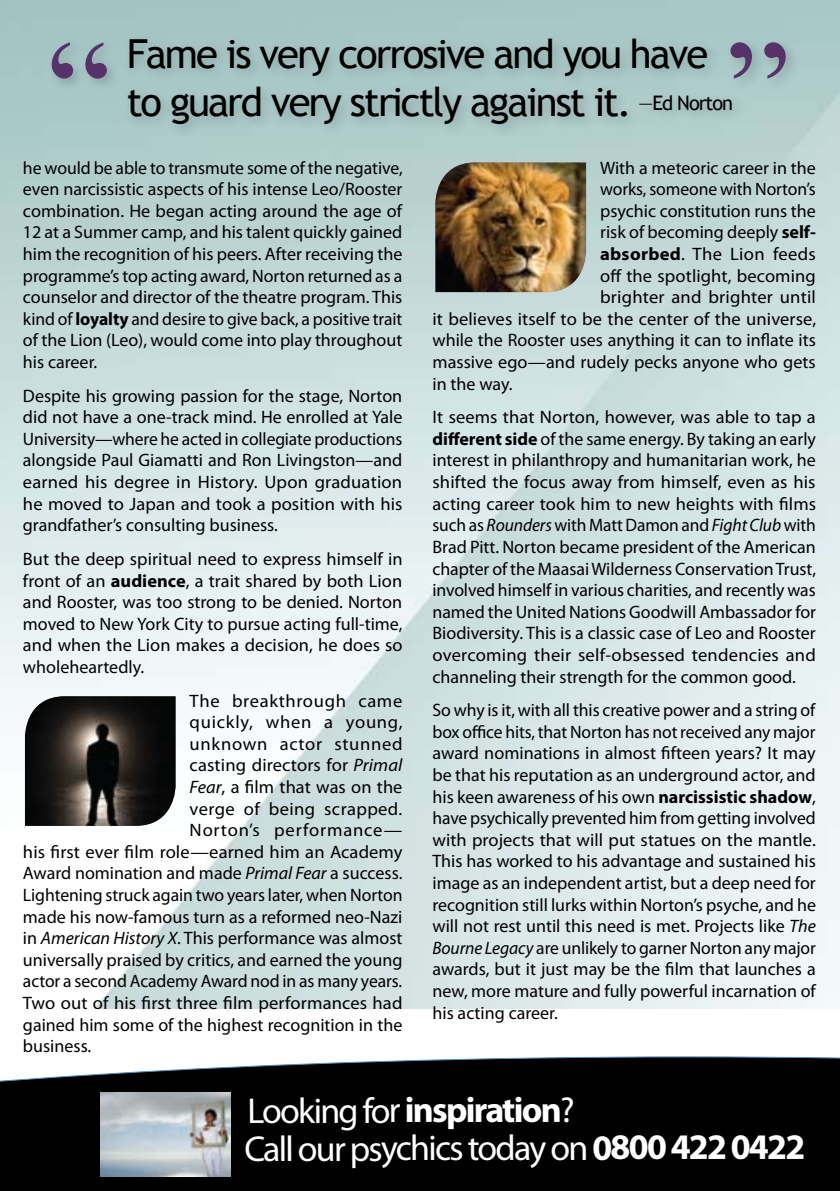
<style>
.page{position:relative;width:840px;height:1191px;background:#fff}
.page>*{position:absolute;margin:0;border:0;box-sizing:border-box;transform-origin:0 0}
.t1{font:144px "Times New Roman";color:#563269}
.t2{font:40px "Trebuchet MS";letter-spacing:-.05em;color:#000}
.t3{font:36px/37.6px "Myriad Pro";letter-spacing:-.055em;color:#fff}
.t4{font:18px/21.6px "Myriad Pro";color:#000;text-align:justify}
.t5{font:18px "Myriad Pro";letter-spacing:.035em;color:#000}
.t6{font:18px "Myriad Pro";letter-spacing:.02em;color:#000}
.t7{font:18px "Myriad Pro";letter-spacing:.045em;color:#000}
.s1{font-size:20px}
.s2{font-weight:700}
.s3{font-style:italic}
</style>
<div class="page">
<img style="left:0;top:0;width:839px;height:1008px">
<svg style="left:0;top:1056px;width:839px;height:135px;background:#101011"></svg>
<img style="left:101px;top:1092px;width:129px;height:84px">
<img style="left:25px;top:696px;width:150px;height:130px">
<img style="left:435px;top:162px;width:150px;height:130px">
<div style="left:122px;top:31px;width:599px;height:107px;background:#a6c4c3"></div>
<div style="left:632px;top:88px;width:112px;height:36px;background:#adcac8"></div>
<div style="left:45px;top:36px;width:76px;height:56px;background:#000;opacity:.19"></div>
<div style="left:723px;top:36px;width:76px;height:56px;background:#000;opacity:.19"></div>
<h1 class="t1" style="left:47px;top:8px;width:65px">“</h1>
<h2 class="t2" style="left:127px;top:30px;width:582px">Fame is very corrosive and you have</h2>
<h1 class="t1" style="left:725px;top:8px;width:65px">”</h1>
<h2 class="t2" style="left:127px;top:78px;width:607px">to guard very strictly against it. <span class="s1">—Ed Norton</span></h2>
<p class="t4" style="left:23px;top:156px;width:381px">he would be able to transmute some of the negative, even narcissistic aspects of his intense Leo/Rooster combination. He began acting around the age of 12 at a Summer camp, and his talent quickly gained him the recognition of his peers. After receiving the programme’s top acting award, Norton returned as a counselor and director of the theatre program. This kind of <span class="s2">loyalty</span> and desire to give back, a positive trait of the Lion (Leo), would come into play throughout his career.</p>
<p class="t4" style="left:23px;top:384px;width:381px">Despite his growing passion for the stage, Norton did not have a one-track mind. He enrolled at Yale University—where he acted in collegiate productions alongside Paul Giamatti and Ron Livingston—and earned his degree in History. Upon graduation he moved to Japan and took a position with his grandfather’s consulting business.</p>
<p class="t4" style="left:23px;top:548px;width:381px">But the deep spiritual need to express himself in front of an <span class="s2">audience</span>, a trait shared by both Lion and Rooster, was too strong to be denied. Norton moved to New York City to pursue acting full-time, and when the Lion makes a decision, he does so wholeheartedly.</p>
<p class="t5" style="left:189px;top:689px;width:214px">The breakthrough came</p>
<p class="t5" style="left:189px;top:711px;width:214px">quickly, when a young,</p>
<p class="t5" style="left:189px;top:732px;width:214px">unknown actor stunned</p>
<p class="t4" style="left:189px;top:754px;width:214px">casting directors for <span class="s3">Primal</span></p>
<p class="t4" style="left:189px;top:776px;width:214px"><span class="s3">Fear</span>, a film that was on the</p>
<p class="t6" style="left:189px;top:797px;width:214px">verge of being scrapped.</p>
<p class="t7" style="left:189px;top:819px;width:214px">Norton’s performance—</p>
<p class="t4" style="left:23px;top:840px;width:381px">his first ever film role—earned him an Academy</p>
<p class="t4" style="left:23px;top:862px;width:381px">Award nomination and made <span class="s3">Primal Fear</span> a success.</p>
<p class="t4" style="left:23px;top:884px;width:381px">Lightening struck again two years later, when Norton</p>
<p class="t4" style="left:23px;top:905px;width:381px">made his now-famous turn as a reformed neo-Nazi</p>
<p class="t4" style="left:23px;top:927px;width:381px">in <span class="s3">American History X</span>. This performance was almost</p>
<p class="t4" style="left:23px;top:948px;width:381px">universally praised by critics, and earned the young</p>
<p class="t4" style="left:23px;top:970px;width:380px">actor a second Academy Award nod in as many years.</p>
<p class="t4" style="left:23px;top:992px;width:381px">Two out of his first three film performances had</p>
<p class="t4" style="left:23px;top:1013px;width:381px">gained him some of the highest recognition in the</p>
<p class="t4" style="left:23px;top:1035px;width:70px">business.</p>
<p class="t4" style="left:599px;top:156px;width:217px">With a meteoric career in the</p>
<p class="t4" style="left:599px;top:178px;width:217px">works, someone with Norton’s</p>
<p class="t4" style="left:599px;top:200px;width:217px">psychic constitution runs the</p>
<p class="t4" style="left:599px;top:221px;width:217px">risk of becoming deeply <span class="s2">self-</span></p>
<p class="t6" style="left:599px;top:243px;width:217px"><span class="s2">absorbed</span>. The Lion feeds</p>
<p class="t4" style="left:599px;top:264px;width:217px">off the spotlight, becoming</p>
<p class="t4" style="left:599px;top:286px;width:217px">brighter and brighter until</p>
<p class="t4" style="left:432px;top:308px;width:385px">it believes itself to be the center of the universe,</p>
<p class="t4" style="left:432px;top:329px;width:384px">while the Rooster uses anything it can to inflate its</p>
<p class="t4" style="left:432px;top:351px;width:384px">massive ego—and rudely pecks anyone who gets</p>
<p class="t4" style="left:432px;top:372px;width:82px">in the way.</p>
<p class="t4" style="left:432px;top:406px;width:385px">It seems that Norton, however, was able to tap a <span class="s2">different side</span> of the same energy. By taking an early interest in philanthropy and humanitarian work, he shifted the focus away from himself, even as his acting career took him to new heights with films such as <span class="s3">Rounders</span> with Matt Damon and <span class="s3">Fight Club</span> with Brad Pitt. Norton became president of the American chapter of the Maasai Wilderness Conservation Trust, involved himself in various charities, and recently was named the United Nations Goodwill Ambassador for Biodiversity. This is a classic case of Leo and Rooster overcoming their self-obsessed tendencies and channeling their strength for the common good.</p>
<p class="t4" style="left:432px;top:699px;width:385px">So why is it, with all this creative power and a string of box office hits, that Norton has not received any major award nominations in almost fifteen years? It may be that his reputation as an underground actor, and his keen awareness of his own <span class="s2">narcissistic shadow</span>, have psychically prevented him from getting involved with projects that will put statues on the mantle.<br>This has worked to his advantage and sustained his image as an independent artist, but a deep need for recognition still lurks within Norton’s psyche, and he will not rest until this need is met. Projects like <span class="s3">The Bourne Legacy</span> are unlikely to garner Norton any major awards, but it just may be the film that launches a new, more mature and fully powerful incarnation of his acting career.</p>
<h3 class="t3" style="left:244px;top:1091px;width:562px">Looking for <span class="s2">inspiration</span>?<br>Call our psychics today on <span class="s2">0800 422 0422</span></h3>
</div>
